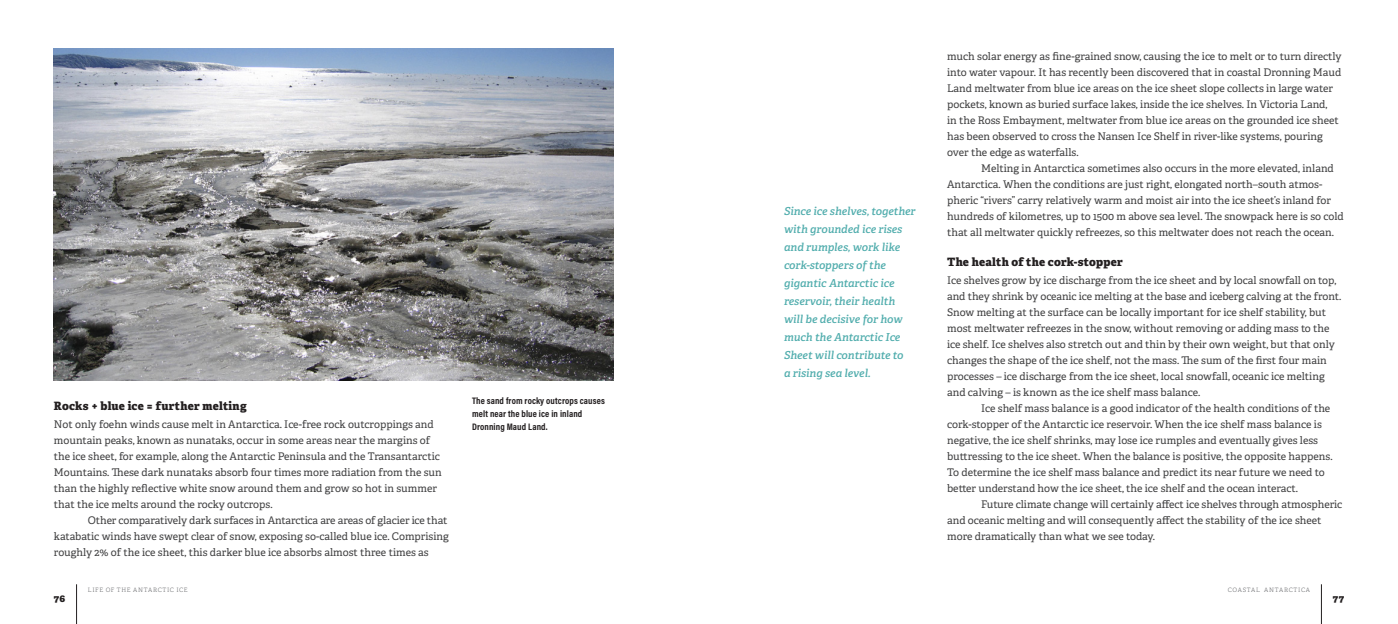
<style>
.page{position:relative;width:1398px;height:624px;background:#fff}
.page>*{position:absolute;margin:0;border:0;box-sizing:border-box;transform-origin:0 0}
.t1{font:800 11.5px "Adelle";letter-spacing:.015em;color:#231f20}
.t2{font:italic 600 11px/18px "Adelle";color:#51adad}
.t3{font:10.5px/16px "Adelle";color:#3e3e3f}
.t4{font:800 10px "Adelle";color:#231f20}
.t5{font:700 9.5px/13px "Acumin Pro Cond";letter-spacing:.01em;color:#231f20}
.t6{font:300 6px "Adelle";letter-spacing:.11em;color:#6c6d70}
</style>
<div class="page">
<hr style="left:76px;top:584px;width:1px;height:40px;background:#231f20">
<hr style="left:1321px;top:584px;width:1px;height:40px;background:#231f20">
<img style="left:54px;top:48px;width:560px;height:332px">
<p class="t1" style="left:54px;top:398px;width:194px">Rocks + blue ice = further melting</p>
<p class="t3" style="left:54px;top:416px;width:389px">Not only foehn winds cause melt in Antarctica. Ice--free rock outcroppings and mountain peaks, known as nunataks, occur in some areas near the margins of the ice sheet, for example, along the Antarctic Peninsula and the Transantarctic Mountains. These dark nunataks absorb four times more radiation from the sun than the highly reflective white snow around them and grow so hot in summer that the ice melts around the rocky outcrops.</p>
<p class="t3" style="left:54px;top:512px;width:396px;text-indent:34px">Other comparatively dark surfaces in Antarctica are areas of glacier ice that katabatic winds have swept clear of snow, exposing so-called blue ice. Comprising roughly 2% of the ice sheet, this darker blue ice absorbs almost three times as</p>
<p class="t5" style="left:472px;top:394px;width:134px">The sand from rocky outcrops causes melt near the blue ice in inland<br>Dronning Maud Land.</p>
<p class="t2" style="left:784px;top:202px;width:133px">Since ice shelves, together with grounded ice rises and rumples, work like cork-stoppers of the gigantic Antarctic ice reservoir, their health will be decisive for how much the Antarctic Ice<br>Sheet will contribute to<br>a rising sea level.</p>
<p class="t3" style="left:947px;top:48px;width:396px">much solar energy as fine--grained snow, causing the ice to melt or to turn directly into water vapour. It has recently been discovered that in coastal Dronning Maud Land meltwater from blue ice areas on the ice sheet slope collects in large water pockets, known as buried surface lakes, inside the ice shelves. In Victoria Land,<br>in the Ross Embayment, meltwater from blue ice areas on the grounded ice sheet has been observed to cross the Nansen Ice Shelf in river--like systems, pouring over the edge as waterfalls.</p>
<p class="t3" style="left:947px;top:160px;width:398px;text-indent:34px">Melting in Antarctica sometimes also occurs in the more elevated, inland Antarctica. When the conditions are just right, elongated north–south atmos&shy;pheric “rivers” carry relatively warm and moist air into the ice sheet’s inland for hundreds of kilometres, up to 1500 m above sea level. The snowpack here is so cold that all meltwater quickly refreezes, so this meltwater does not reach the ocean.</p>
<p class="t1" style="left:947px;top:254px;width:177px">The health of the cork-stopper</p>
<p class="t3" style="left:947px;top:272px;width:396px">Ice shelves grow by ice discharge from the ice sheet and by local snowfall on top, and they shrink by oceanic ice melting at the base and iceberg calving at the front.<br>Snow melting at the surface can be locally important for ice shelf stability, but most meltwater refreezes in the snow, without removing or adding mass to the ice shelf. Ice shelves also stretch out and thin by their own weight, but that only changes the shape of the ice shelf, not the mass. The sum of the first four main processes – ice discharge from the ice sheet, local snowfall, oceanic ice melting and calving – is known as the ice shelf mass balance.</p>
<p class="t3" style="left:947px;top:400px;width:387px;text-indent:34px">Ice shelf mass balance is a good indicator of the health conditions of the cork-stopper of the Antarctic ice reservoir. When the ice shelf mass balance is negative, the ice shelf shrinks, may lose ice rumples and eventually gives less buttressing to the ice sheet. When the balance is positive, the opposite happens.<br>To determine the ice shelf mass balance and predict its near future we need to better understand how the ice sheet, the ice shelf and the ocean interact.</p>
<p class="t3" style="left:947px;top:496px;width:396px;text-indent:34px">Future climate change will certainly affect ice shelves through atmospheric and oceanic melting and will consequently affect the stability of the ice sheet more dramatically than what we see today.</p>
<p class="t6" style="left:88px;top:586px;width:101px">LIFE OF THE ANTARCTIC ICE</p>
<p class="t6" style="left:1227px;top:586px;width:11px">COASTA</p>
<p class="t6" style="left:1256px;top:586px;width:19px">L ANTARCTICA</p>
<p class="t4" style="left:54px;top:591px;width:13px">76</p>
<p class="t4" style="left:1332px;top:591px;width:13px">77</p>
</div>
